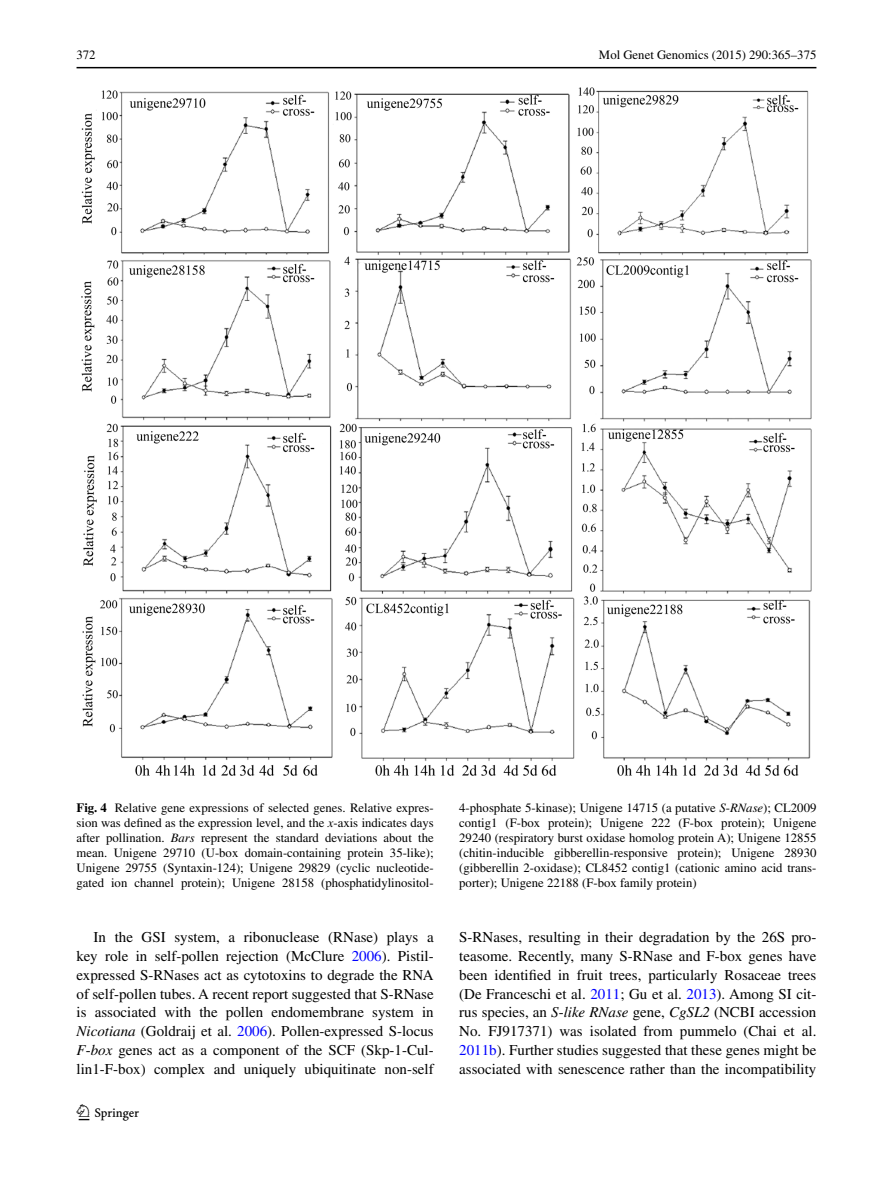
<style>
.page{position:relative;width:893px;height:1187px;background:#fff}
.page>*{position:absolute;margin:0;border:0;box-sizing:border-box;transform-origin:0 0}
.t1{font:22.5px "Springnew";color:#000}
.t2{font:15px/18.8px "Times";color:#000;text-align:justify}
.t3{font:12.75px/15px "Times";color:#000;text-align:justify}
.s1{font-weight:700}
.s2{font-style:italic}
.s3{color:#00f}
</style>
<div class="page">
<hr style="left:77px;top:67px;width:739px;height:1px;background:#000">
<img style="left:81px;top:87px;width:731px;height:689px">
<p class="t3" style="left:77px;top:48px;width:21px">372</p>
<p class="t3" style="left:599px;top:48px;width:219px">Mol Genet Genomics (2015) 290:365–375</p>
<p class="t3" style="left:77px;top:800px;width:359px"><span class="s1">Fig. 4</span> Relative gene expressions of selected genes. Relative expres&shy;sion was defined as the expression level, and the <span class="s2">x</span>-axis indicates days after pollination. <span class="s2">Bars</span> represent the standard deviations about the mean. Unigene 29710 (U-box domain-containing protein 35-like); Unigene 29755 (Syntaxin-124); Unigene 29829 (cyclic nucleotide&shy;gated ion channel protein); Unigene 28158 (phosphatidylinositol-</p>
<p class="t3" style="left:459px;top:800px;width:359px">4-phosphate 5-kinase); Unigene 14715 (a putative <span class="s2">S</span>-<span class="s2">RNase</span>); CL2009 contig1 (F-box protein); Unigene 222 (F-box protein); Unigene 29240 (respiratory burst oxidase homolog protein A); Unigene 12855 (chitin-inducible gibberellin-responsive protein); Unigene 28930 (gibberellin 2-oxidase); CL8452 contig1 (cationic amino acid trans&shy;porter); Unigene 22188 (F-box family protein)</p>
<p class="t2" style="left:77px;top:927px;width:359px;text-indent:17px">In the GSI system, a ribonuclease (RNase) plays a key role in self-pollen rejection (McClure <span class="s3">2006</span>). Pistil&shy;expressed S-RNases act as cytotoxins to degrade the RNA of self-pollen tubes. A recent report suggested that S-RNase is associated with the pollen endomembrane system in <span class="s2">Nicotiana</span> (Goldraij et al. <span class="s3">2006</span>). Pollen-expressed S-locus <span class="s2">F</span>-<span class="s2">box</span> genes act as a component of the SCF (Skp-1-Cul&shy;lin1-F-box) complex and uniquely ubiquitinate non-self</p>
<p class="t2" style="left:459px;top:927px;width:359px">S-RNases, resulting in their degradation by the 26S pro&shy;teasome. Recently, many S-RNase and F-box genes have been identified in fruit trees, particularly Rosaceae trees (De Franceschi et al. <span class="s3">2011</span>; Gu et al. <span class="s3">2013</span>). Among SI cit&shy;rus species, an <span class="s2">S</span>-<span class="s2">like RNase</span> gene, <span class="s2">CgSL2</span> (NCBI accession No. FJ917371) was isolated from pummelo (Chai et al.<br><span class="s3">2011b</span>). Further studies suggested that these genes might be associated with senescence rather than the incompatibility</p>
<h1 class="t1" style="left:79px;top:1104px;width:62px">1 3</h1>
</div>
